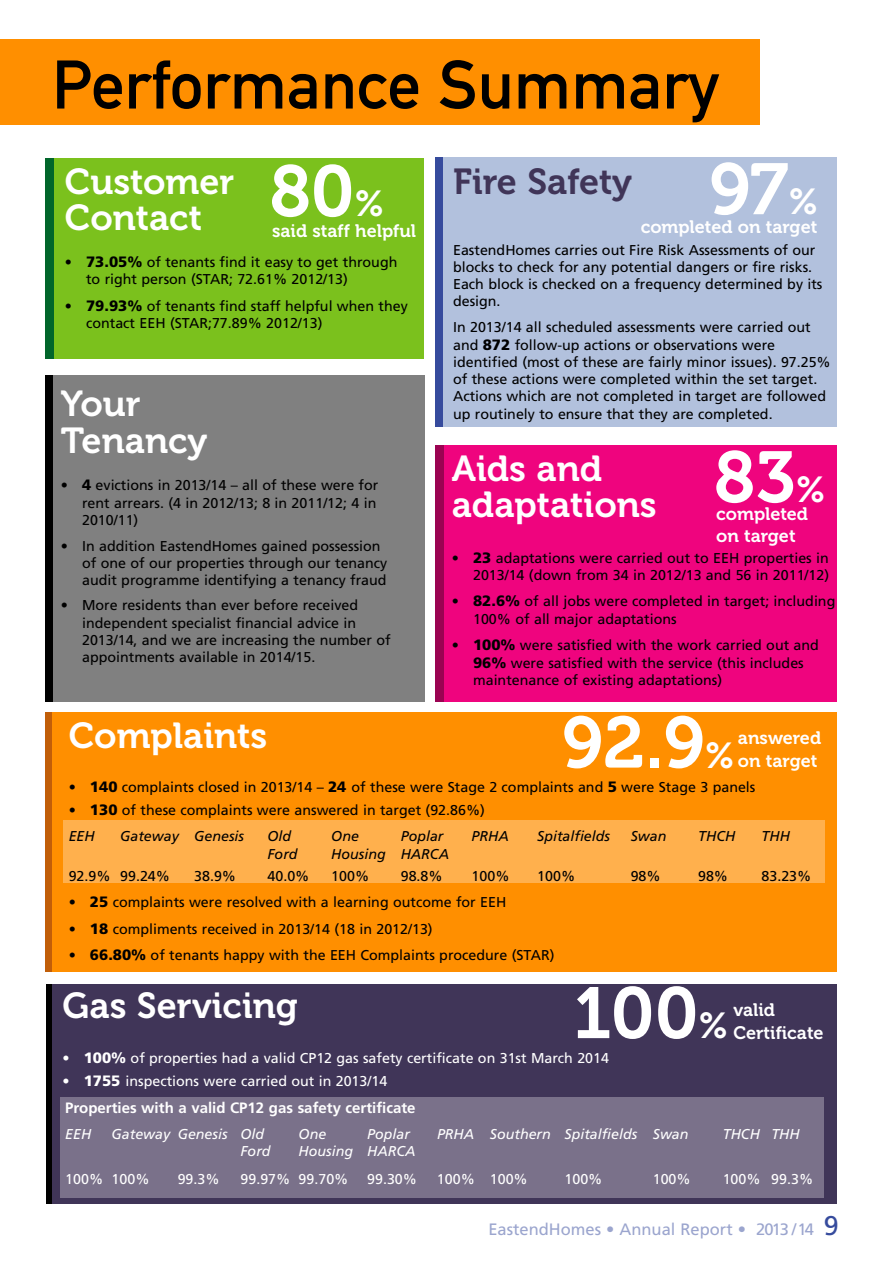
<style>
.page{position:relative;width:893px;height:1263px;background:#fff}
.page>*{position:absolute;margin:0;border:0;box-sizing:border-box;transform-origin:0 0}
.t1{font:72px "Museo 700";letter-spacing:-.01em;color:#fff}
.t2{font:67.5px "DIN Mittelschrift LT";color:#000}
.t3{font:36px/35.5px "Museo 700";color:#fff}
.t4{font:36px "Museo 700";color:#403558}
.t5{font:18px/23.5px "Museo 700";color:#fff}
.t6{font:16.5px "Frutiger LT";color:#9ba5ce}
.t7{font:700 15px "Frutiger LT";color:#fff}
.t8{font:14.25px/17.1px "Frutiger LT";color:#000}
.t9{font:14.25px "Frutiger LT";color:#fff}
.t10{font:italic 14.25px "Frutiger LT";color:#fff}
.t11{font:italic 14.25px "Frutiger LT";color:#000}
.s1{font-weight:900;font-size:15px}
.s2{font-size:36px}
.s3{font-style:italic}
.s4{font-size:27px;color:#364b9d}
</style>
<div class="page">
<div style="left:52px;top:983px;width:785px;height:220px;background:#403558"></div>
<div style="left:47px;top:983px;width:5px;height:220px;background:#000"></div>
<div style="left:52px;top:712px;width:785px;height:259px;background:#ff8f00"></div>
<div style="left:46px;top:712px;width:6px;height:259px;background:#c15e09"></div>
<div style="left:63px;top:820px;width:762px;height:63px;background:#ffb04d"></div>
<div style="left:60px;top:1097px;width:764px;height:100px;background:#7a718a"></div>
<div style="left:52px;top:158px;width:371px;height:200px;background:#7bc11d"></div>
<div style="left:45px;top:158px;width:9px;height:200px;background:#01662b"></div>
<div style="left:439px;top:158px;width:398px;height:269px;background:#b2c1dd"></div>
<div style="left:435px;top:158px;width:7px;height:269px;background:#364b9d"></div>
<div style="left:439px;top:445px;width:398px;height:257px;background:#ef047e"></div>
<div style="left:435px;top:445px;width:8px;height:257px;background:#9b0352"></div>
<div style="left:52px;top:375px;width:372px;height:327px;background:#808080"></div>
<div style="left:45px;top:375px;width:7px;height:327px;background:#000"></div>
<div style="left:0;top:40px;width:760px;height:85px;background:#ff8f00"></div>
<h2 class="t2" style="left:52px;top:60px;width:668px">Performance Summary</h2>
<h1 class="t1" style="left:269px;top:165px;width:87px">80</h1>
<h3 class="t3" style="left:65px;top:167px;width:171px">Customer<br>Contact</h3>
<p class="t8" style="left:86px;top:254px;width:313px;text-indent:-21px">• <span class="s1">73.05%</span> of tenants find it easy to get through to right person (STAR; 72.61% 2012/13)</p>
<p class="t8" style="left:86px;top:298px;width:323px;text-indent:-21px">• <span class="s1">79.93%</span> of tenants find staff helpful when they contact EEH (STAR;77.89% 2012/13)</p>
<h3 class="t3" style="left:355px;top:189px;width:31px">%</h3>
<p class="t5" style="left:272px;top:221px;width:145px">said staff helpful</p>
<h3 class="t3" style="left:61px;top:388px;width:148px;line-height:37.5px">Your<br>Tenancy</h3>
<p class="t8" style="left:82px;top:478px;width:298px;text-indent:-21px">• <span class="s1">4</span> evictions in 2013/14 – all of these were for rent arrears. (4 in 2012/13; 8 in 2011/12; 4 in<br>2010/11)</p>
<p class="t8" style="left:82px;top:538px;width:307px;text-indent:-21px">• In addition EastendHomes gained possession of one of our properties through our tenancy audit programme identifying a tenancy fraud</p>
<p class="t8" style="left:82px;top:598px;width:310px;text-indent:-21px">• More residents than ever before received independent specialist financial advice in 2013/14, and we are increasing the number of appointments available in 2014/15.</p>
<h3 class="t4" style="left:453px;top:169px;width:180px">Fire Safety</h3>
<h1 class="t1" style="left:709px;top:163px;width:110px">97<span class="s2">%</span></h1>
<p class="t5" style="left:641px;top:217px;width:178px">completed on target</p>
<p class="t8" style="left:453px;top:243px;width:371px">EastendHomes carries out Fire Risk Assessments of our blocks to check for any potential dangers or fire risks.<br>Each block is checked on a frequency determined by its design.</p>
<p class="t8" style="left:453px;top:320px;width:379px">In 2013/14 all scheduled assessments were carried out and <span class="s1">872</span> follow-up actions or observations were identified (most of these are fairly minor issues). 97.25% of these actions were completed within the set target.<br>Actions which are not completed in target are followed up routinely to ensure that they are completed.</p>
<h3 class="t3" style="left:452px;top:454px;width:206px;line-height:36px">Aids and adaptations</h3>
<p class="t8" style="left:452px;top:550px;width:379px;text-align:right">• <span class="s1">23</span> adaptations were carried out to EEH properties in<br>2013/14 (down from 34 in 2012/13 and 56 in 2011/12)</p>
<p class="t8" style="left:473px;top:594px;width:364px;text-indent:-21px">• <span class="s1">82.6%</span> of all jobs were completed in target; including<br>100% of all major adaptations</p>
<p class="t8" style="left:473px;top:637px;width:347px;line-height:17.7px;text-indent:-21px">• <span class="s1">100%</span> were satisfied with the work carried out and<br><span class="s1">96%</span> were satisfied with the service (this includes maintenance of existing adaptations)</p>
<h1 class="t1" style="left:714px;top:451px;width:113px">83<span class="s2">%</span></h1>
<p class="t5" style="left:716px;top:505px;width:93px;line-height:22px">completed on target</p>
<h1 class="t1" style="left:562px;top:716px;width:174px">92.9<span class="s2">%</span></h1>
<h3 class="t3" style="left:69px;top:721px;width:200px">Complaints</h3>
<p class="t8" style="left:69px;top:780px;width:688px">• <span class="s1">140</span> complaints closed in 2013/14 – <span class="s1">24</span> of these were Stage 2 complaints and <span class="s1">5</span> were Stage 3 panels</p>
<p class="t8" style="left:69px;top:798px;width:418px;line-height:26px">• <span class="s1">130</span> of these complaints were answered in target (92.86%)<br><span class="s3">EEH</span></p>
<p class="t5" style="left:738px;top:727px;width:85px">answered on target</p>
<p class="t11" style="left:120px;top:830px;width:125px">Gateway Genesis</p>
<p class="t11" style="left:268px;top:830px;width:25px">Old</p>
<p class="t11" style="left:331px;top:830px;width:29px">One</p>
<p class="t11" style="left:401px;top:830px;width:44px">Poplar</p>
<p class="t11" style="left:472px;top:830px;width:39px">PRHA</p>
<p class="t11" style="left:537px;top:830px;width:74px">Spitalfields</p>
<p class="t11" style="left:631px;top:830px;width:37px">Swan</p>
<p class="t11" style="left:698px;top:830px;width:39px">THCH</p>
<p class="t11" style="left:762px;top:830px;width:30px">THH</p>
<p class="t11" style="left:268px;top:848px;width:32px">Ford</p>
<p class="t11" style="left:331px;top:848px;width:119px">Housing HARCA</p>
<p class="t8" style="left:69px;top:868px;width:103px">92.9% 99.24%</p>
<p class="t8" style="left:194px;top:868px;width:43px">38.9%</p>
<p class="t8" style="left:268px;top:868px;width:43px">40.0%</p>
<p class="t8" style="left:331px;top:868px;width:40px">100%</p>
<p class="t8" style="left:401px;top:868px;width:43px">98.8%</p>
<p class="t8" style="left:472px;top:868px;width:40px">100%</p>
<p class="t8" style="left:537px;top:868px;width:40px">100%</p>
<p class="t8" style="left:631px;top:868px;width:32px">98%</p>
<p class="t8" style="left:698px;top:868px;width:32px">98%</p>
<p class="t8" style="left:761px;top:868px;width:51px">83.23%</p>
<p class="t8" style="left:69px;top:895px;width:439px">• <span class="s1">25</span> complaints were resolved with a learning outcome for EEH</p>
<p class="t8" style="left:69px;top:921px;width:365px">• <span class="s1">18</span> compliments received in 2013/14 (18 in 2012/13)</p>
<p class="t8" style="left:69px;top:948px;width:487px">• <span class="s1">66.80%</span> of tenants happy with the EEH Complaints procedure (STAR)</p>
<h3 class="t3" style="left:62px;top:991px;width:237px">Gas Servicing</h3>
<p class="t9" style="left:62px;top:1052px;width:548px">• <span class="s1">100%</span> of properties had a valid CP12 gas safety certificate on 31st March 2014</p>
<p class="t9" style="left:62px;top:1075px;width:326px">• <span class="s1">1755</span> inspections were carried out in 2013/14</p>
<p class="t7" style="left:65px;top:1101px;width:352px">Properties with a valid CP12 gas safety certificate</p>
<p class="t10" style="left:65px;top:1128px;width:28px">EEH</p>
<p class="t10" style="left:112px;top:1128px;width:154px">Gateway Genesis Old</p>
<p class="t10" style="left:299px;top:1128px;width:29px">One</p>
<p class="t10" style="left:367px;top:1128px;width:44px">Poplar</p>
<p class="t10" style="left:437px;top:1128px;width:253px">PRHA Southern Spitalfields Swan</p>
<p class="t10" style="left:723px;top:1128px;width:79px">THCH THH</p>
<p class="t10" style="left:240px;top:1145px;width:32px">Ford</p>
<p class="t10" style="left:299px;top:1145px;width:118px">Housing HARCA</p>
<p class="t9" style="left:65px;top:1173px;width:86px">100% 100%</p>
<p class="t9" style="left:178px;top:1173px;width:43px">99.3%</p>
<p class="t9" style="left:241px;top:1173px;width:109px">99.97% 99.70%</p>
<p class="t9" style="left:367px;top:1173px;width:51px">99.30%</p>
<p class="t9" style="left:437px;top:1173px;width:92px">100% 100%</p>
<p class="t9" style="left:564px;top:1173px;width:40px">100%</p>
<p class="t9" style="left:653px;top:1173px;width:40px">100%</p>
<p class="t9" style="left:723px;top:1173px;width:92px">100% 99.3%</p>
<h1 class="t1" style="left:573px;top:987px;width:157px">100<span class="s2">%</span></h1>
<p class="t5" style="left:733px;top:999px;width:92px">valid<br>Certificate</p>
<p class="t6" style="left:488px;top:1223px;width:352px">EastendHomes • Annual Report • 2013 /14 <span class="s4">9</span></p>
</div>
